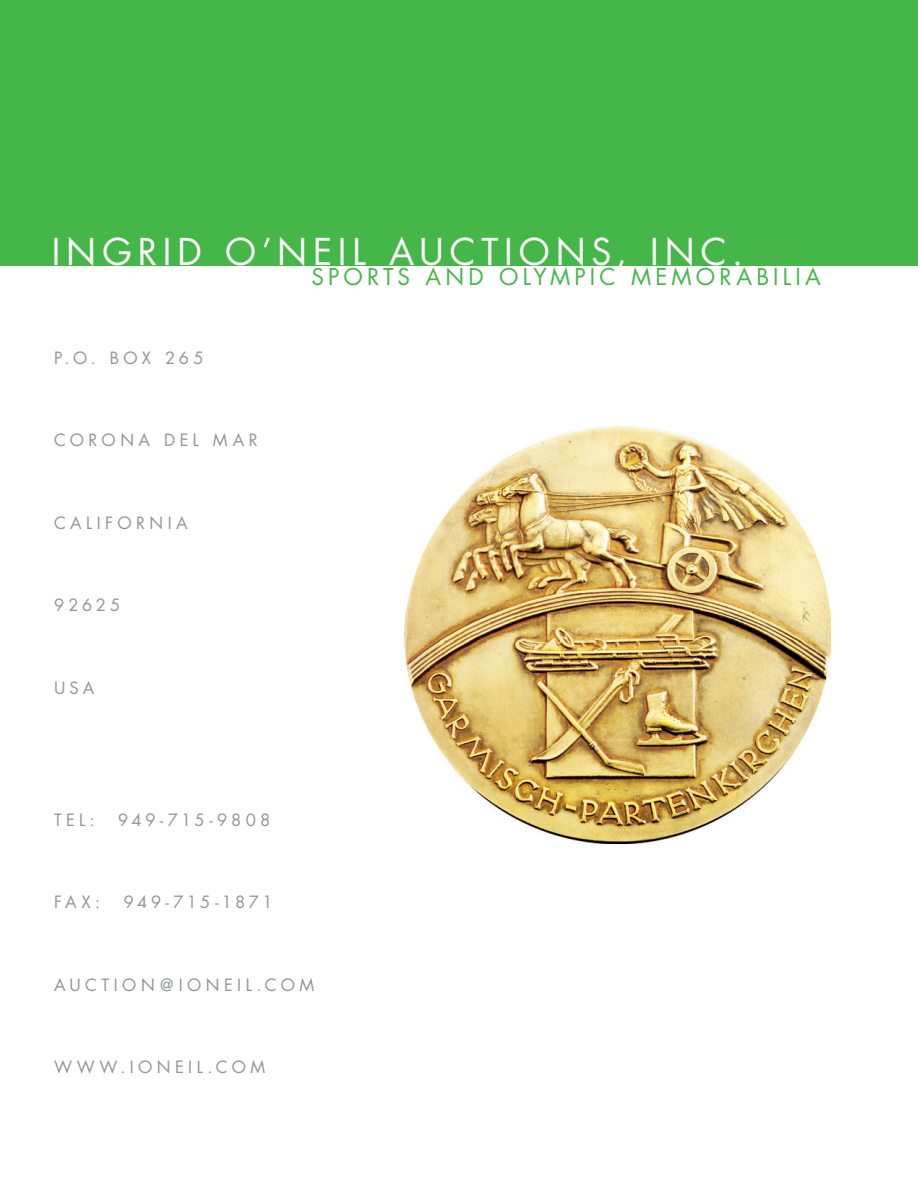
<style>
.page{position:relative;width:918px;height:1188px;background:#fff}
.page>*{position:absolute;margin:0;border:0;box-sizing:border-box;transform-origin:0 0}
.t1{font:36px "Futura";letter-spacing:.165em;color:#fff}
.t2{font:22.5px "Futura";letter-spacing:.185em;color:#45b749}
.t3{font:16.5px "Futura";letter-spacing:.26em;color:#939598}
.t4{font:16.5px "Futura";letter-spacing:.23em;color:#939598}
.t5{font:16.5px "Futura";letter-spacing:.21em;color:#939598}
</style>
<div class="page">
<div style="left:0;top:0;width:918px;height:266px;background:#45b749"></div>
<img style="left:405px;top:426px;width:425px;height:417px">
<h1 class="t1" style="left:52px;top:229px;width:693px">INGRID O’NEIL AUCTIONS, INC.</h1>
<h2 class="t2" style="left:311px;top:262px;width:511px">SPORTS AND OLYMPIC MEMORABILIA</h2>
<p class="t3" style="left:54px;top:347px;width:151px">P.O. BOX 265</p>
<p class="t3" style="left:54px;top:430px;width:205px">CORONA DEL MAR</p>
<p class="t3" style="left:54px;top:512px;width:135px">CALIFORNIA</p>
<p class="t3" style="left:54px;top:595px;width:68px">92625</p>
<p class="t3" style="left:54px;top:677px;width:42px">USA</p>
<p class="t3" style="left:54px;top:809px;width:42px">TEL:</p>
<p class="t4" style="left:118px;top:809px;width:154px">949-715-9808</p>
<p class="t3" style="left:54px;top:892px;width:48px">FAX:</p>
<p class="t5" style="left:124px;top:892px;width:150px">949-715-1871</p>
<p class="t3" style="left:54px;top:974px;width:262px">AUCTION@IONEIL.COM</p>
<p class="t3" style="left:54px;top:1057px;width:213px">WWW.IONEIL.COM</p>
</div>
